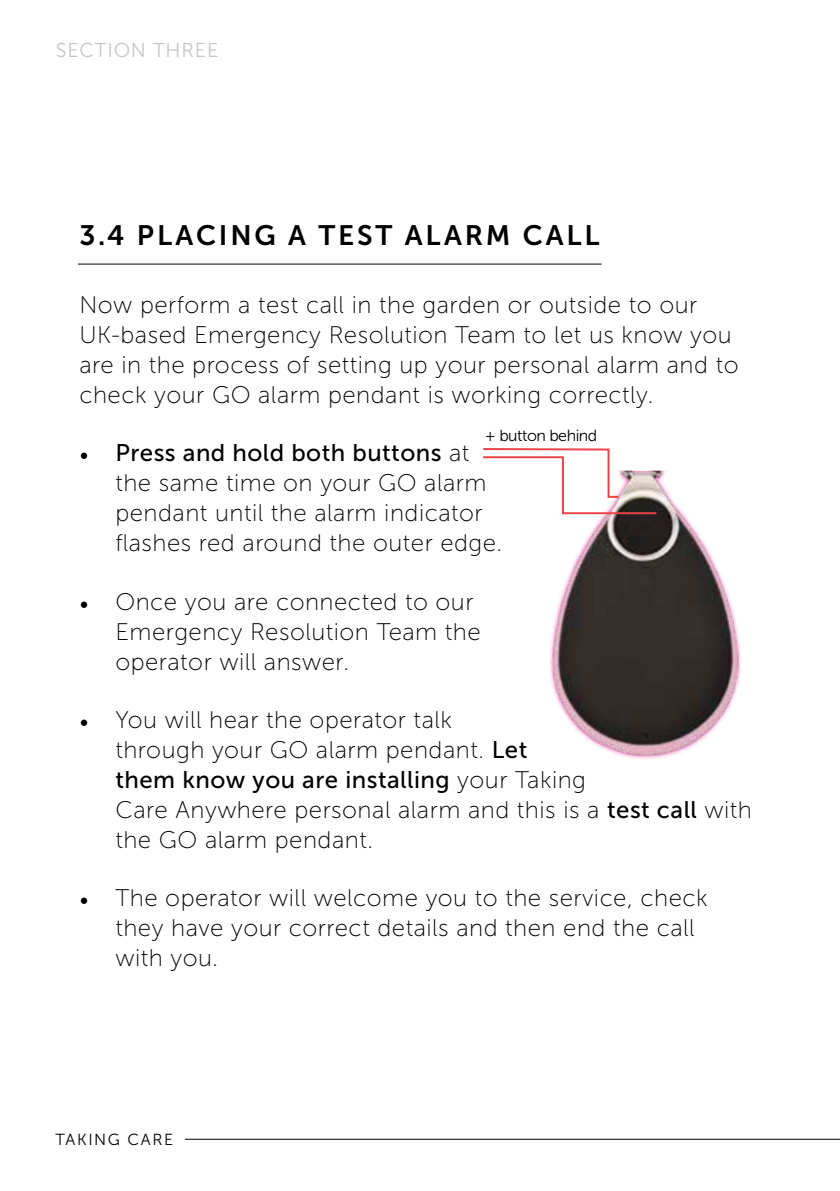
<style>
.page{position:relative;width:840px;height:1191px;background:#fff}
.page>*{position:absolute;margin:0;border:0;box-sizing:border-box;transform-origin:0 0}
.t1{font:28px "Museo Sans 700";letter-spacing:.1em;color:#000}
.t2{font:24px/30px "Museo Sans 100";letter-spacing:.02em;color:#000}
.t3{font:24px "Museo Sans 500";letter-spacing:.02em;color:#000}
.t4{font:20px "Museo Sans 300";letter-spacing:.04em;color:#c6c6c6}
.t5{font:16px "Museo Sans 300";letter-spacing:-.03em;color:#000}
.t6{font:16px "Museo Sans 300";letter-spacing:.1em;color:#000}
.s1{font-family:"Minion Pro"}
.s2{font-family:"Museo Sans 100"}
.s3{font-family:"Museo Sans 500"}
</style>
<div class="page">
<hr style="left:185px;top:1138px;width:654px;height:1px;background:#000">
<hr style="left:78px;top:263px;width:523px;height:1px;background:#000">
<img style="left:550px;top:471px;width:191px;height:289px">
<svg style="left:483px;top:448px;width:175px;height:67px"></svg>
<p class="t4" style="left:56px;top:39px;width:164px">SECTION THREE</p>
<p class="t1" style="left:79px;top:220px;width:521px">3.4 PLACING A TEST ALARM CALL</p>
<p class="t2" style="left:79px;top:290px;width:660px">Now perform a test call in the garden or outside to our UK-based Emergency Resolution Team to let us know you are in the process of setting up your personal alarm and to check your GO alarm pendant is working correctly.</p>
<p class="t3" style="left:79px;top:440px;width:391px"><span class="s1">•</span> Press and hold both buttons <span class="s2">at</span></p>
<p class="t2" style="left:115px;top:468px;width:388px">the same time on your GO alarm pendant until the alarm indicator flashes red around the outer edge.</p>
<p class="t2" style="left:115px;top:586px;width:367px;text-indent:-36px"><span class="s1">•</span> Once you are connected to our<br>Emergency Resolution Team the operator will answer.</p>
<p class="t2" style="left:115px;top:705px;width:413px;text-indent:-36px"><span class="s1">•</span> You will hear the operator talk through your GO alarm pendant. <span class="s3">Let</span></p>
<p class="t3" style="left:115px;top:766px;width:472px">them know you are installing <span class="s2">your Taking</span></p>
<p class="t2" style="left:115px;top:795px;width:637px">Care Anywhere personal alarm and this is a <span class="s3">test call</span> with the GO alarm pendant.</p>
<p class="t2" style="left:115px;top:883px;width:593px;text-indent:-36px"><span class="s1">•</span> The operator will welcome you to the service, check they have your correct details and then end the call with you.</p>
<p class="t5" style="left:484px;top:427px;width:114px">+ button behind</p>
<p class="t6" style="left:55px;top:1131px;width:119px">TAKING CARE</p>
</div>
